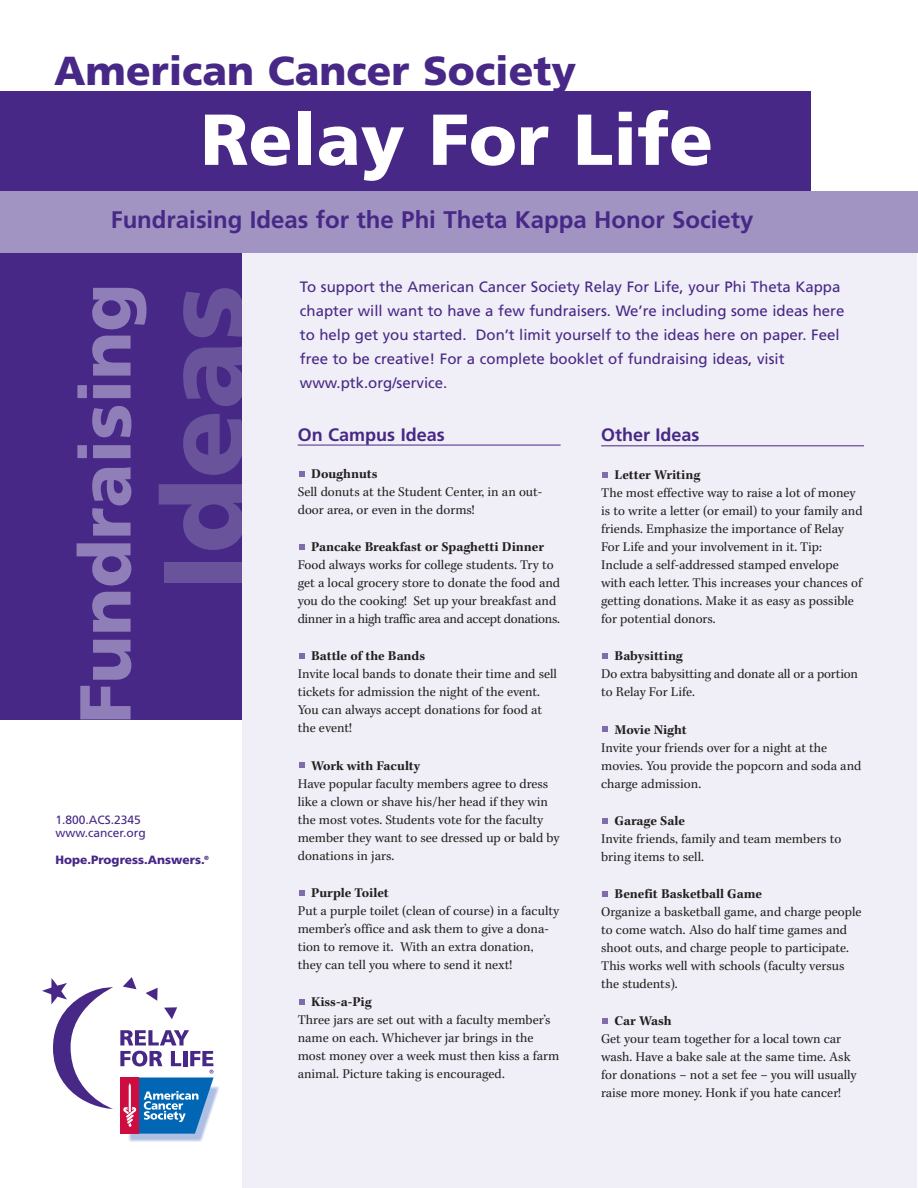
<style>
.page{position:relative;width:918px;height:1188px;background:#fff}
.page>*{position:absolute;margin:0;border:0;box-sizing:border-box;transform-origin:0 0}
.t1{font:900 112.5px "Frutiger";color:#69539b}
.t2{font:900 72px "Frutiger";color:#fff}
.t3{font:900 72px "Frutiger";color:#8f7eb7}
.t4{font:900 40.5px "Frutiger";color:#472887}
.t5{font:700 24px "Frutiger";color:#472887}
.t6{font:700 18px "Frutiger";color:#472887}
.t7{font:15px/24px "Frutiger";color:#472887}
.t8{font:13.5px/18px "Kepler";color:#231f20}
.t9{font:700 13.5px "Kepler";color:#231f20}
.t10{font:12px/13.5px "Frutiger";color:#472887}
.t11{font:900 12px "Frutiger";color:#472887}
</style>
<div class="page">
<div style="left:0;top:246px;width:279px;height:473px;background:#472887"></div>
<div style="left:242px;top:192px;width:675px;height:996px;background:#f0eef6"></div>
<svg style="left:120px;top:1030px;width:69px;height:15px"></svg>
<svg style="left:42px;top:978px;width:71px;height:131px"></svg>
<svg style="left:123px;top:977px;width:13px;height:12px"></svg>
<svg style="left:146px;top:988px;width:12px;height:13px"></svg>
<svg style="left:164px;top:1007px;width:13px;height:12px"></svg>
<svg style="left:120px;top:1051px;width:99px;height:91px"></svg>
<div style="left:1px;top:92px;width:810px;height:154px;background:#472887"></div>
<hr style="left:298px;top:445px;width:263px;height:1px;background:#472887">
<hr style="left:601px;top:445px;width:263px;height:1px;background:#472887">
<svg style="left:603px;top:1018px;width:5px;height:6px"></svg>
<svg style="left:603px;top:891px;width:5px;height:6px"></svg>
<svg style="left:603px;top:818px;width:5px;height:5px"></svg>
<svg style="left:603px;top:727px;width:5px;height:5px"></svg>
<svg style="left:603px;top:654px;width:5px;height:5px"></svg>
<svg style="left:603px;top:472px;width:5px;height:6px"></svg>
<svg style="left:299px;top:999px;width:6px;height:6px"></svg>
<svg style="left:299px;top:890px;width:6px;height:5px"></svg>
<svg style="left:299px;top:763px;width:6px;height:5px"></svg>
<svg style="left:299px;top:654px;width:6px;height:5px"></svg>
<svg style="left:299px;top:544px;width:6px;height:6px"></svg>
<svg style="left:299px;top:471px;width:6px;height:6px"></svg>
<div style="left:0;top:191px;width:918px;height:62px;background:#a193c2"></div>
<h3 class="t4" style="left:54px;top:55px;width:524px">American Cancer Society</h3>
<h2 class="t2" style="left:201px;top:111px;width:514px">Relay For Life</h2>
<h3 class="t5" style="left:111px;top:210px;width:644px">Fundraising Ideas for the Phi Theta Kappa Honor Society</h3>
<h2 class="t3" style="left:77px;top:724px;width:442px;rotate:-90deg">Fundraising</h2>
<h1 class="t1" style="left:159px;top:591px;width:308px;rotate:-90deg">Ideas</h1>
<p class="t10" style="left:56px;top:814px;width:92px">1.800.ACS.2345 www.cancer.org</p>
<p class="t11" style="left:56px;top:855px;width:155px">Hope.Progress.Answers.<sup>®</sup></p>
<p class="t7" style="left:300px;top:276px;width:546px">To support the American Cancer Society Relay For Life, your Phi Theta Kappa chapter will want to have a few fundraisers. We’re including some ideas here to help get you started. Don’t limit yourself to the ideas here on paper. Feel free to be creative! For a complete booklet of fundraising ideas, visit www.ptk.org/service.</p>
<h3 class="t6" style="left:298px;top:427px;width:148px">On Campus Ideas</h3>
<p class="t9" style="left:311px;top:469px;width:68px">Doughnuts</p>
<p class="t8" style="left:298px;top:484px;width:246px">Sell donuts at the Student Center, in an out&shy;door area, or even in the dorms!</p>
<p class="t9" style="left:311px;top:542px;width:234px">Pancake Breakfast or Spaghetti Dinner</p>
<p class="t8" style="left:298px;top:557px;width:264px">Food always works for college students. Try to get a local grocery store to donate the food and you do the cooking! Set up your breakfast and dinner in a high traffic area and accept donations.</p>
<p class="t9" style="left:311px;top:651px;width:115px">Battle of the Bands</p>
<p class="t8" style="left:298px;top:667px;width:261px">Invite local bands to donate their time and sell tickets for admission the night of the event.<br>You can always accept donations for food at the event!</p>
<p class="t9" style="left:311px;top:761px;width:110px">Work with Faculty</p>
<p class="t8" style="left:298px;top:776px;width:263px">Have popular faculty members agree to dress like a clown or shave his/her head if they win the most votes. Students vote for the faculty member they want to see dressed up or bald by donations in jars.</p>
<p class="t9" style="left:311px;top:888px;width:79px">Purple Toilet</p>
<p class="t8" style="left:298px;top:903px;width:263px">Put a purple toilet (clean of course) in a faculty member’s office and ask them to give a dona&shy;tion to remove it. With an extra donation, they can tell you where to send it next!</p>
<p class="t9" style="left:311px;top:997px;width:62px">Kiss-a-Pig</p>
<p class="t8" style="left:298px;top:1012px;width:263px">Three jars are set out with a faculty member’s name on each. Whichever jar brings in the most money over a week must then kiss a farm animal. Picture taking is encouraged.</p>
<h3 class="t6" style="left:601px;top:427px;width:100px">Other Ideas</h3>
<p class="t9" style="left:615px;top:470px;width:87px">Letter Writing</p>
<p class="t8" style="left:601px;top:485px;width:263px">The most effective way to raise a lot of money is to write a letter (or email) to your family and friends. Emphasize the importance of Relay For Life and your involvement in it. Tip:<br>Include a self-addressed stamped envelope with each letter. This increases your chances of getting donations. Make it as easy as possible for potential donors.</p>
<p class="t9" style="left:615px;top:651px;width:70px">Babysitting</p>
<p class="t8" style="left:601px;top:667px;width:258px">Do extra babysitting and donate all or a portion to Relay For Life.</p>
<p class="t9" style="left:615px;top:725px;width:74px">Movie Night</p>
<p class="t8" style="left:601px;top:740px;width:262px">Invite your friends over for a night at the movies. You provide the popcorn and soda and charge admission.</p>
<p class="t9" style="left:615px;top:816px;width:72px">Garage Sale</p>
<p class="t8" style="left:601px;top:831px;width:242px">Invite friends, family and team members to bring items to sell.</p>
<p class="t9" style="left:615px;top:889px;width:149px">Benefit Basketball Game</p>
<p class="t8" style="left:601px;top:904px;width:262px">Organize a basketball game, and charge people to come watch. Also do half time games and shoot outs, and charge people to participate.<br>This works well with schools (faculty versus the students).</p>
<p class="t9" style="left:615px;top:1016px;width:59px">Car Wash</p>
<p class="t8" style="left:601px;top:1031px;width:257px">Get your team together for a local town car wash. Have a bake sale at the same time. Ask for donations – not a set fee – you will usually raise more money. Honk if you hate cancer!</p>
</div>
